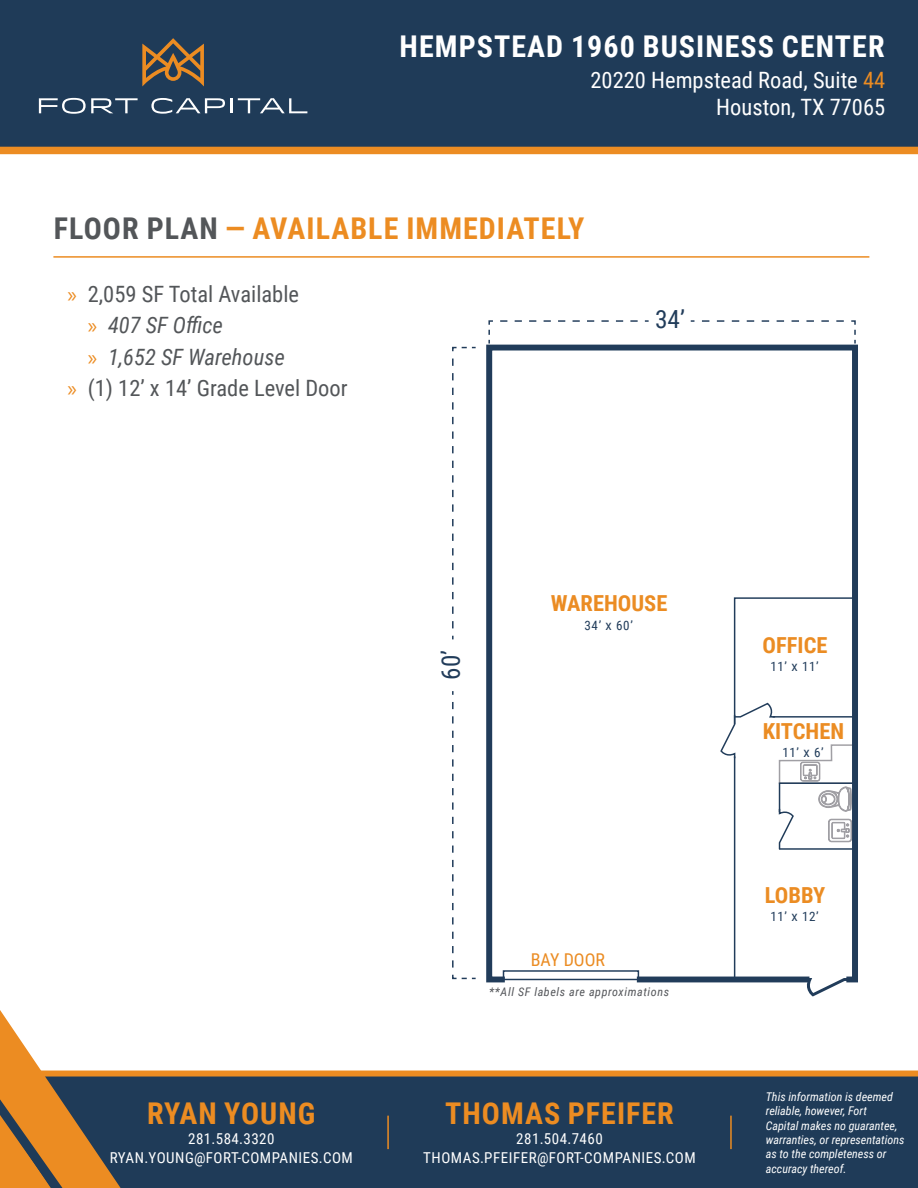
<style>
.page{position:relative;width:918px;height:1188px;background:#fff}
.page>*{position:absolute;margin:0;border:0;box-sizing:border-box;transform-origin:0 0}
.t1{font:700 30px "Roboto Condensed";letter-spacing:.035em;color:#ec8c22}
.t2{font:700 30px "Roboto Condensed";letter-spacing:.035em;color:#fff}
.t3{font:25.35px "Roboto Condensed";color:#213c5a}
.t4{font:25.05px "Roboto Condensed";color:#213c5a}
.t5{font:22.5px "Roboto Condensed";color:#535659}
.t6{font:22.5px/27px "Roboto Condensed";color:#fff;text-align:right}
.t7{font:italic 22.5px "Roboto Condensed";color:#535659}
.t8{font:700 22.05px "Roboto Condensed";color:#eb8c23}
.t9{font:17.7px "Roboto Condensed";color:#eb8c23}
.t10{font:15px "Roboto Condensed";letter-spacing:.035em;color:#fff}
.t11{font:12.9px "Roboto Condensed";letter-spacing:.05em;color:#213c5a}
.t12{font:italic 12px/14.4px "Roboto Condensed";color:#fff}
.t13{font:italic 11.85px "Roboto Condensed";letter-spacing:.05em;color:#54565a}
.s1{color:#ec8c22}
.s2{color:#535659}
.s3{font-family:"Myriad Pro";color:#ec8c22}
.s4{font-family:"Myriad Pro";font-style:normal;color:#ec8c22}
</style>
<div class="page">
<svg style="left:452px;top:691px;width:24px;height:289px"></svg>
<svg style="left:452px;top:346px;width:24px;height:282px"></svg>
<svg style="left:486px;top:344px;width:372px;height:639px"></svg>
<div style="left:637px;top:977px;width:172px;height:5px;background:#213c5a"></div>
<div style="left:503px;top:970px;width:136px;height:10px;border:1px solid #213c5a"></div>
<hr style="left:734px;top:756px;width:1px;height:223px;background:#213c5a">
<svg style="left:802px;top:977px;width:56px;height:18px"></svg>
<svg style="left:720px;top:597px;width:137px;height:253px"></svg>
<svg style="left:488px;top:320px;width:5px;height:24px"></svg>
<svg style="left:500px;top:320px;width:149px;height:2px"></svg>
<svg style="left:702px;top:320px;width:154px;height:24px"></svg>
<div style="left:0;top:0;width:918px;height:154px;background:#1f3b58"></div>
<svg style="left:142px;top:38px;width:62px;height:48px;background:#6b5943"></svg>
<svg style="left:39px;top:98px;width:99px;height:16px"></svg>
<svg style="left:151px;top:98px;width:74px;height:16px"></svg>
<hr style="left:230px;top:98px;width:3px;height:15px;background:#fff">
<svg style="left:238px;top:98px;width:69px;height:15px"></svg>
<hr style="left:53px;top:256px;width:816px;height:2px;background:#ec8c22">
<div style="left:121px;top:1071px;width:797px;height:117px;background:#1f3b58"></div>
<svg style="left:0;top:1010px;width:121px;height:178px"></svg>
<hr style="left:730px;top:1116px;width:2px;height:33px;background:#ec8c22">
<hr style="left:387px;top:1116px;width:2px;height:33px;background:#ec8c22">
<p class="t2" style="left:400px;top:26px;width:487px">HEMPSTEAD 1960 BUSINESS CENTER</p>
<p class="t6" style="left:591px;top:66px;width:296px">20220 Hempstead Road, Suite <span class="s1">44<br></span>Houston, TX 77065</p>
<p class="t1" style="left:54px;top:207px;width:532px"><span class="s2">FLOOR PLAN</span> — AVAILABLE IMMEDIATELY</p>
<p class="t5" style="left:68px;top:278px;width:233px"><span class="s3">»</span> 2,059 SF Total Available</p>
<p class="t7" style="left:88px;top:309px;width:137px"><span class="s4">»</span> 407 SF Office</p>
<p class="t7" style="left:88px;top:341px;width:198px"><span class="s4">»</span> 1,652 SF Warehouse</p>
<p class="t5" style="left:68px;top:372px;width:282px"><span class="s3">»</span> (1) 12’ x 14’ Grade Level Door</p>
<p class="t4" style="left:655px;top:301px;width:32px">34’</p>
<p class="t1" style="left:147px;top:1093px;width:170px">RYAN YOUNG</p>
<p class="t10" style="left:188px;top:1128px;width:88px">281.584.3320</p>
<p class="t10" style="left:110px;top:1147px;width:245px">RYAN.YOUNG@FORT-COMPANIES.COM</p>
<p class="t3" style="left:433px;top:680px;width:31px;rotate:-90deg">60’</p>
<p class="t8" style="left:551px;top:588px;width:118px">WAREHOUSE</p>
<p class="t11" style="left:584px;top:616px;width:50px">34’ X 60’</p>
<p class="t9" style="left:531px;top:948px;width:76px">BAY DOOR</p>
<p class="t13" style="left:489px;top:983px;width:182px">**All SF labels are approximations</p>
<p class="t1" style="left:445px;top:1093px;width:230px">THOMAS PFEIFER</p>
<p class="t10" style="left:516px;top:1129px;width:88px">281.504.7460</p>
<p class="t10" style="left:423px;top:1147px;width:274px">THOMAS.PFEIFER@FORT-COMPANIES.COM</p>
<p class="t8" style="left:763px;top:630px;width:66px">OFFICE</p>
<p class="t11" style="left:770px;top:658px;width:50px">11’ X 11’</p>
<p class="t8" style="left:763px;top:716px;width:83px">KITCHEN</p>
<p class="t11" style="left:782px;top:744px;width:43px">11’ X 6’</p>
<p class="t8" style="left:765px;top:879px;width:62px">LOBBY</p>
<p class="t11" style="left:770px;top:907px;width:50px">11’ X 12’</p>
<p class="t12" style="left:766px;top:1089px;width:140px">This information is deemed reliable, however, Fort<br>Capital makes no guarantee, warranties, or representations as to the completeness or accuracy thereof.</p>
</div>
